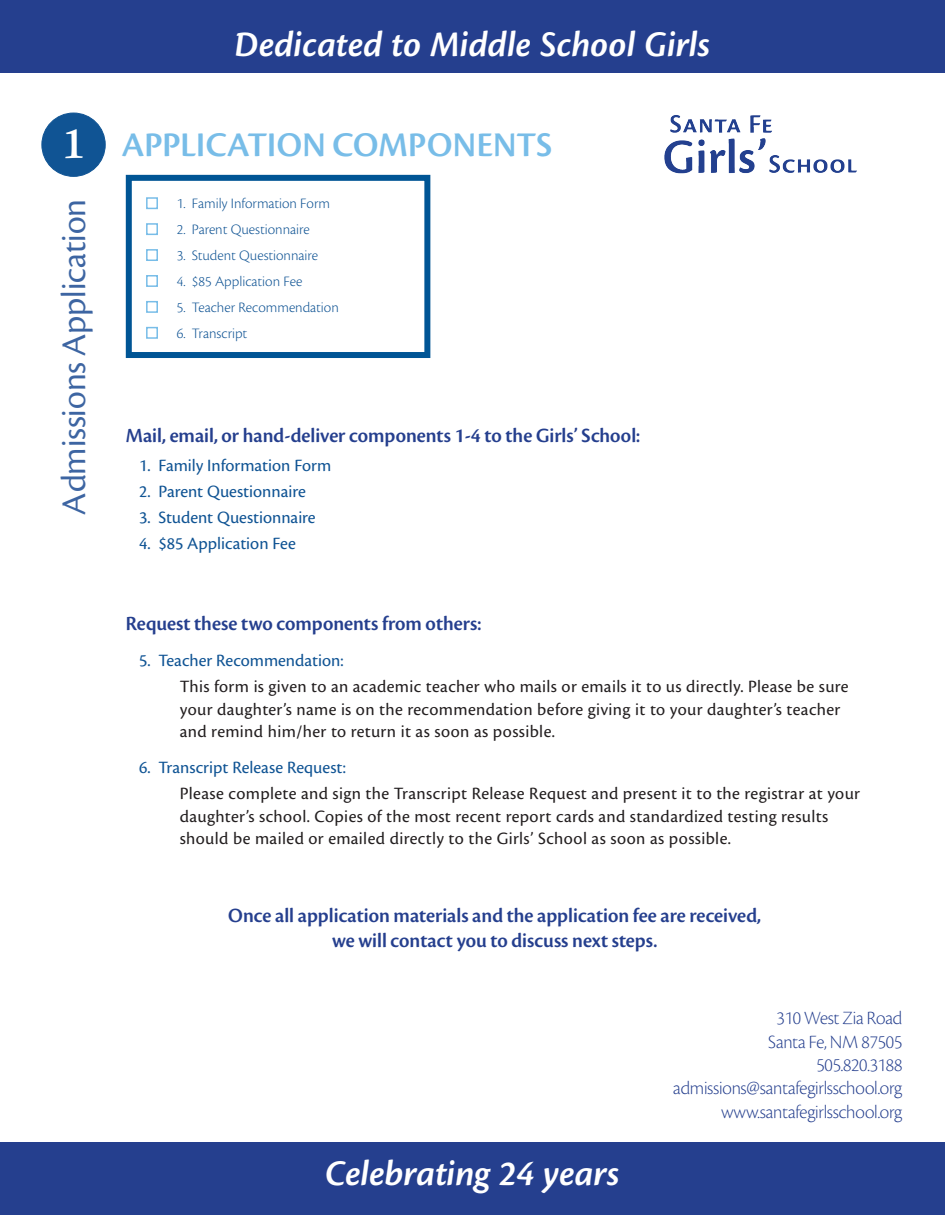
<style>
.page{position:relative;width:945px;height:1215px;background:#fff}
.page>*{position:absolute;margin:0;border:0;box-sizing:border-box;transform-origin:0 0}
.t1{font:600 45px "Adobe Jenson Pro";color:#fff}
.t2{font:italic 600 37.5px "Cronos Pro";color:#fff}
.t3{font:36px "Cronos Pro Disp";color:#3d65a2}
.t4{font:36px "Cronos Pro Semibold Disp";letter-spacing:.005em;color:#78bde8}
.t5{font:21px/25.2px "Cronos Pro Semibold Disp";color:#253f8e;text-align:center}
.t6{font:19.5px/23.4px "Cronos Pro Lt Disp";letter-spacing:-.01em;color:#253f8e;text-align:right}
.bodytxt{font:18px/22.5px "Cronos Pro";letter-spacing:.02em;color:#231f20}
.Applic_Subhead{font:18px "Cronos Pro";color:#105494}
.Applic_Subhead-2{font:300 15px "Cronos Pro";letter-spacing:-.005em;color:#105494}
.s1{color:#78bde8}
</style>
<div class="page">
<div style="left:42px;top:113px;width:63px;height:63px;background:#105494;border-radius:50%"></div>
<div style="left:42px;top:113px;width:64px;height:64px;border:1px solid #105494;border-radius:50%"></div>
<div style="left:126px;top:175px;width:304px;height:183px;border:6px solid #005595"></div>
<div style="left:0;top:1143px;width:945px;height:72px;background:#253f8e"></div>
<div style="left:0;top:0;width:945px;height:72px;background:#253f8e"></div>
<img style="left:664px;top:115px;width:193px;height:59px">
<p class="t2" style="left:235px;top:23px;width:477px">Dedicated to Middle School Girls</p>
<p class="t1" style="left:62px;top:118px;width:25px">1</p>
<p class="t4" style="left:122px;top:124px;width:432px">APPLICATION COMPONENTS</p>
<p class="t3" style="left:53px;top:514px;width:317px;rotate:-90deg">Admissions Application</p>
<p class="Applic_Subhead-2" style="left:145px;top:195px;width:186px"><span class="s1">■</span> 1. Family Information Form</p>
<p class="Applic_Subhead-2" style="left:145px;top:221px;width:166px"><span class="s1">■</span> 2. Parent Questionnaire</p>
<p class="Applic_Subhead-2" style="left:145px;top:247px;width:174px"><span class="s1">■</span> 3. Student Questionnaire</p>
<p class="Applic_Subhead-2" style="left:145px;top:273px;width:159px"><span class="s1">■</span> 4. $85 Application Fee</p>
<p class="Applic_Subhead-2" style="left:145px;top:299px;width:195px"><span class="s1">■</span> 5. Teacher Recommendation</p>
<p class="Applic_Subhead-2" style="left:145px;top:325px;width:104px"><span class="s1">■</span> 6. Transcript</p>
<p class="t5" style="left:126px;top:423px;width:516px">Mail, email, or hand-deliver components 1-4 to the Girls’ School:</p>
<p class="Applic_Subhead" style="left:139px;top:455px;width:193px">1. Family Information Form</p>
<p class="Applic_Subhead" style="left:139px;top:481px;width:168px">2. Parent Questionnaire</p>
<p class="Applic_Subhead" style="left:139px;top:507px;width:178px">3. Student Questionnaire</p>
<p class="Applic_Subhead" style="left:139px;top:533px;width:158px">4. $85 Application Fee</p>
<p class="t5" style="left:126px;top:611px;width:357px">Request these two components from others:</p>
<p class="Applic_Subhead" style="left:139px;top:650px;width:206px">5. Teacher Recommendation:</p>
<p class="bodytxt" style="left:180px;top:676px;width:670px">This form is given to an academic teacher who mails or emails it to us directly. Please be sure your daughter’s name is on the recommendation before giving it to your daughter’s teacher and remind him/her to return it as soon as possible.</p>
<p class="Applic_Subhead" style="left:139px;top:757px;width:208px">6. Transcript Release Request:</p>
<p class="bodytxt" style="left:180px;top:783px;width:682px">Please complete and sign the Transcript Release Request and present it to the registrar at your daughter’s school. Copies of the most recent report cards and standardized testing results should be mailed or emailed directly to the Girls’ School as soon as possible.</p>
<p class="t5" style="left:228px;top:903px;width:534px">Once all application materials and the application fee are received, we will contact you to discuss next steps.</p>
<p class="t2" style="left:325px;top:1151px;width:296px">Celebrating 24 years</p>
<p class="t6" style="left:777px;top:1006px;width:127px">310 West Zia Road</p>
<p class="t6" style="left:768px;top:1030px;width:136px">Santa Fe, NM 87505</p>
<p class="t6" style="left:673px;top:1053px;width:231px">505.820.3188 admissions@santafegirlsschool.org www.santafegirlsschool.org</p>
</div>
